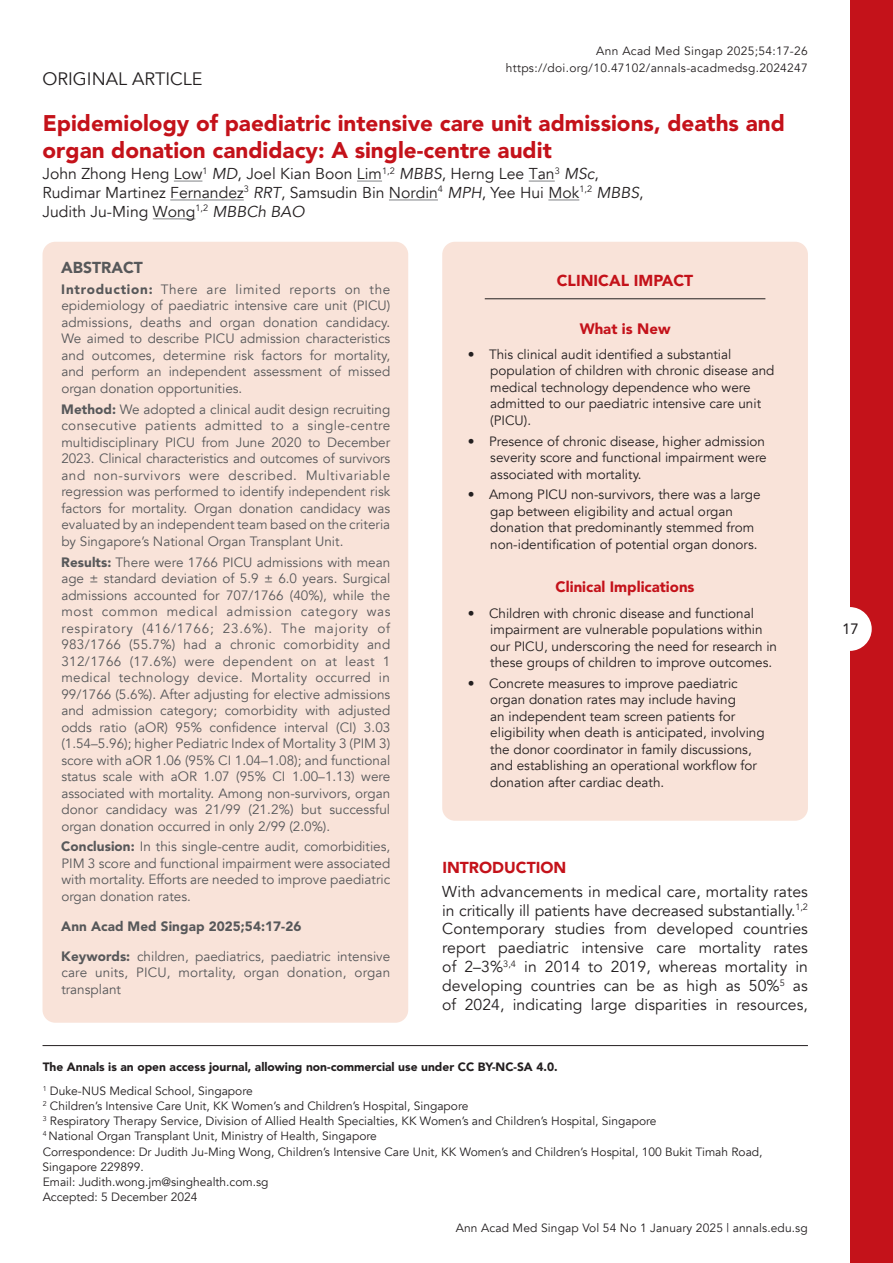
<style>
.page{position:relative;width:893px;height:1263px;background:#fff}
.page>*{position:absolute;margin:0;border:0;box-sizing:border-box;transform-origin:0 0}
._1_Headline{font:900 22.5px/27px "Avenir";color:#c4121a}
.Ed_OA_RA_COm_LTE{font:18px "Avenir";color:#231f20}
.BT_1{font:15.75px/18.9px "Avenir";letter-spacing:.005em;color:#231f20;text-align:justify}
._2_deg{font:15.75px/18.9px "Avenir";color:#231f20}
.CLINICAL_Headline{font:900 15.75px "Avenir";color:#c4121a}
.Head_1{font:900 15.75px "Avenir";color:#c4121a}
.Abstract_Headline{font:900 15.75px "Avenir";color:#57585a}
.clinical_headline_2{font:900 15px "Avenir";color:#c4121a}
.t1{font:15px "Avenir";color:#231f20}
.Abstract_text{font:13.5px/16.5px "Avenir";color:#57585a;text-align:justify}
.Clinical_BT{font:13.5px/16.5px "Avenir";color:#231f20}
.Abstract_text-2{font:900 13.5px "Avenir";letter-spacing:.005em;color:#57585a}
.Bottom_addresses{font:12px/15px "Avenir";color:#231f20}
.Right_top_text{font:12px "Avenir";letter-spacing:.025em;color:#231f20}
.Bottom_addresses-2{font:900 12px "Avenir";color:#231f20}
.s1{font-style:italic}
.s2{font-weight:900}
</style>
<div class="page">
<div style="left:850px;top:0;width:43px;height:1263px;background:#c4121a"></div>
<div style="left:828px;top:607px;width:44px;height:44px;background:#fff;border-radius:50%"></div>
<svg style="left:174px;top:181px;width:28px;height:1px"></svg>
<svg style="left:357px;top:181px;width:25px;height:1px"></svg>
<svg style="left:529px;top:181px;width:26px;height:1px"></svg>
<hr style="left:170px;top:200px;width:74px;height:1px;background:#808285">
<hr style="left:389px;top:200px;width:49px;height:1px;background:#808285">
<hr style="left:548px;top:200px;width:31px;height:1px;background:#808285">
<hr style="left:153px;top:218px;width:42px;height:1px;background:#808285">
<hr style="left:43px;top:1045px;width:765px;height:1px;background:#231f20">
<div style="left:43px;top:242px;width:365px;height:781px;background:#f9e3d9;border-radius:13px"></div>
<div style="left:442px;top:242px;width:366px;height:579px;background:#f9e3d9;border-radius:13px"></div>
<hr style="left:485px;top:298px;width:280px;height:1px;background:#231f20">
<p class="Right_top_text" style="left:596px;top:43px;width:213px">Ann Acad Med Singap 2025;54:17-26</p>
<p class="Right_top_text" style="left:506px;top:60px;width:304px">https://doi.org/10.47102/annals-acadmedsg.2024247</p>
<p class="_1_Headline" style="left:43px;top:111px;width:744px">Epidemiology of paediatric intensive care unit admissions, deaths and organ donation candidacy: A single-centre audit</p>
<p class="_2_deg" style="left:43px;top:164px;width:602px">John Zhong Heng Low<sup>1</sup> <span class="s1">MD</span>, Joel Kian Boon Lim<sup>1,2</sup> <span class="s1">MBBS</span>, Herng Lee Tan<sup>3</sup> <span class="s1">MSc</span>,<br>Rudimar Martinez Fernandez<sup>3</sup> <span class="s1">RRT</span>, Samsudin Bin Nordin<sup>4</sup> <span class="s1">MPH</span>, Yee Hui Mok<sup>1,2</sup> <span class="s1">MBBS</span>,<br>Judith Ju-Ming Wong<sup>1,2</sup> <span class="s1">MBBCh BAO</span></p>
<p class="Ed_OA_RA_COm_LTE" style="left:43px;top:68px;width:162px">ORIGINAL ARTICLE</p>
<p class="Abstract_Headline" style="left:61px;top:256px;width:83px">ABSTRACT</p>
<p class="Abstract_text" style="left:61px;top:281px;width:331px"><span class="s2">Introduction:</span> There are limited reports on the epidemiology of paediatric intensive care unit (PICU) admissions, deaths and organ donation candidacy.<br>We aimed to describe PICU admission characteristics and outcomes, determine risk factors for mortality, and perform an independent assessment of missed organ donation opportunities.</p>
<p class="Abstract_text" style="left:61px;top:401px;width:331px"><span class="s2">Method:</span> We adopted a clinical audit design recruiting consecutive patients admitted to a single-centre multidisciplinary PICU from June 2020 to December 2023. Clinical characteristics and outcomes of survivors and non-survivors were described. Multivariable regression was performed to identify independent risk factors for mortality. Organ donation candidacy was evaluated by an independent team based on the criteria by Singapore’s National Organ Transplant Unit.</p>
<p class="Abstract_text" style="left:61px;top:554px;width:331px"><span class="s2">Results:</span> There were 1766 PICU admissions with mean age ± standard deviation of 5.9 ± 6.0 years. Surgical admissions accounted for 707/1766 (40%), while the most common medical admission category was respiratory (416/1766; 23.6%). The majority of 983/1766 (55.7%) had a chronic comorbidity and 312/1766 (17.6%) were dependent on at least 1 medical technology device. Mortality occurred in 99/1766 (5.6%). After adjusting for elective admissions and admission category; comorbidity with adjusted odds ratio (aOR) 95% confidence interval (CI) 3.03 (1.54–5.96); higher Pediatric Index of Mortality 3 (PIM 3) score with aOR 1.06 (95% CI 1.04–1.08); and functional status scale with aOR 1.07 (95% CI 1.00–1.13) were associated with mortality. Among non-survivors, organ donor candidacy was 21/99 (21.2%) but successful organ donation occurred in only 2/99 (2.0%).</p>
<p class="Abstract_text" style="left:61px;top:839px;width:330px"><span class="s2">Conclusion:</span> In this single-centre audit, comorbidities, PIM 3 score and functional impairment were associated with mortality. Efforts are needed to improve paediatric organ donation rates.</p>
<p class="Abstract_text-2" style="left:61px;top:916px;width:242px">Ann Acad Med Singap 2025;54:17-26</p>
<p class="Abstract_text" style="left:61px;top:948px;width:330px"><span class="s2">Keywords:</span> children, paediatrics, paediatric intensive care units, PICU, mortality, organ donation, organ transplant</p>
<p class="CLINICAL_Headline" style="left:557px;top:269px;width:138px">CLINICAL IMPACT</p>
<p class="clinical_headline_2" style="left:580px;top:317px;width:92px">What is New</p>
<p class="Clinical_BT" style="left:490px;top:346px;width:286px;text-indent:-22px">• This clinical audit identified a substantial population of children with chronic disease and medical technology dependence who were admitted to our paediatric intensive care unit (PICU).</p>
<p class="Clinical_BT" style="left:490px;top:433px;width:278px;text-indent:-22px">• Presence of chronic disease, higher admission severity score and functional impairment were associated with mortality.</p>
<p class="Clinical_BT" style="left:490px;top:487px;width:272px;text-indent:-22px">• Among PICU non-survivors, there was a large gap between eligibility and actual organ donation that predominantly stemmed from non-identification of potential organ donors.</p>
<p class="clinical_headline_2" style="left:556px;top:576px;width:140px">Clinical Implications</p>
<p class="Clinical_BT" style="left:490px;top:605px;width:288px;text-indent:-22px">• Children with chronic disease and functional impairment are vulnerable populations within our PICU, underscoring the need for research in these groups of children to improve outcomes.</p>
<p class="Clinical_BT" style="left:490px;top:675px;width:276px;text-indent:-22px">• Concrete measures to improve paediatric organ donation rates may include having<br>an independent team screen patients for eligibility when death is anticipated, involving the donor coordinator in family discussions, and establishing an operational workflow for donation after cardiac death.</p>
<p class="Head_1" style="left:442px;top:856px;width:125px">INTRODUCTION</p>
<p class="BT_1" style="left:442px;top:882px;width:367px">With advancements in medical care, mortality rates in critically ill patients have decreased substantially.<sup>1,2<br></sup>Contemporary studies from developed countries report paediatric intensive care mortality rates of 2–3%<sup>3,4</sup> in 2014 to 2019, whereas mortality in developing countries can be as high as 50%<sup>5</sup> as of 2024, indicating large disparities in resources,</p>
<p class="Bottom_addresses-2" style="left:43px;top:1058px;width:517px">The Annals is an open access journal, allowing non-commercial use under CC BY-NC-SA 4.0.</p>
<p class="Bottom_addresses" style="left:43px;top:1083px;width:212px"><sup>1</sup> Duke-NUS Medical School, Singapore</p>
<p class="Bottom_addresses" style="left:43px;top:1099px;width:427px"><sup>2</sup> Children’s Intensive Care Unit, KK Women’s and Children’s Hospital, Singapore</p>
<p class="Bottom_addresses" style="left:43px;top:1114px;width:615px"><sup>3</sup> Respiratory Therapy Service, Division of Allied Health Specialties, KK Women’s and Children’s Hospital, Singapore</p>
<p class="Bottom_addresses" style="left:43px;top:1129px;width:336px"><sup>4</sup> National Organ Transplant Unit, Ministry of Health, Singapore</p>
<p class="Bottom_addresses" style="left:43px;top:1144px;width:721px">Correspondence: Dr Judith Ju-Ming Wong, Children’s Intensive Care Unit, KK Women’s and Children’s Hospital, 100 Bukit Timah Road,<br>Singapore 229899.</p>
<p class="Bottom_addresses" style="left:43px;top:1174px;width:227px">Email: Judith.wong.jm@singhealth.com.sg</p>
<p class="Bottom_addresses" style="left:43px;top:1189px;width:156px">Accepted: 5 December 2024</p>
<p class="Bottom_addresses" style="left:456px;top:1221px;width:354px">Ann Acad Med Singap Vol 54 No 1 January 2025 | annals.edu.sg</p>
<p class="t1" style="left:842px;top:617px;width:18px">17</p>
</div>
